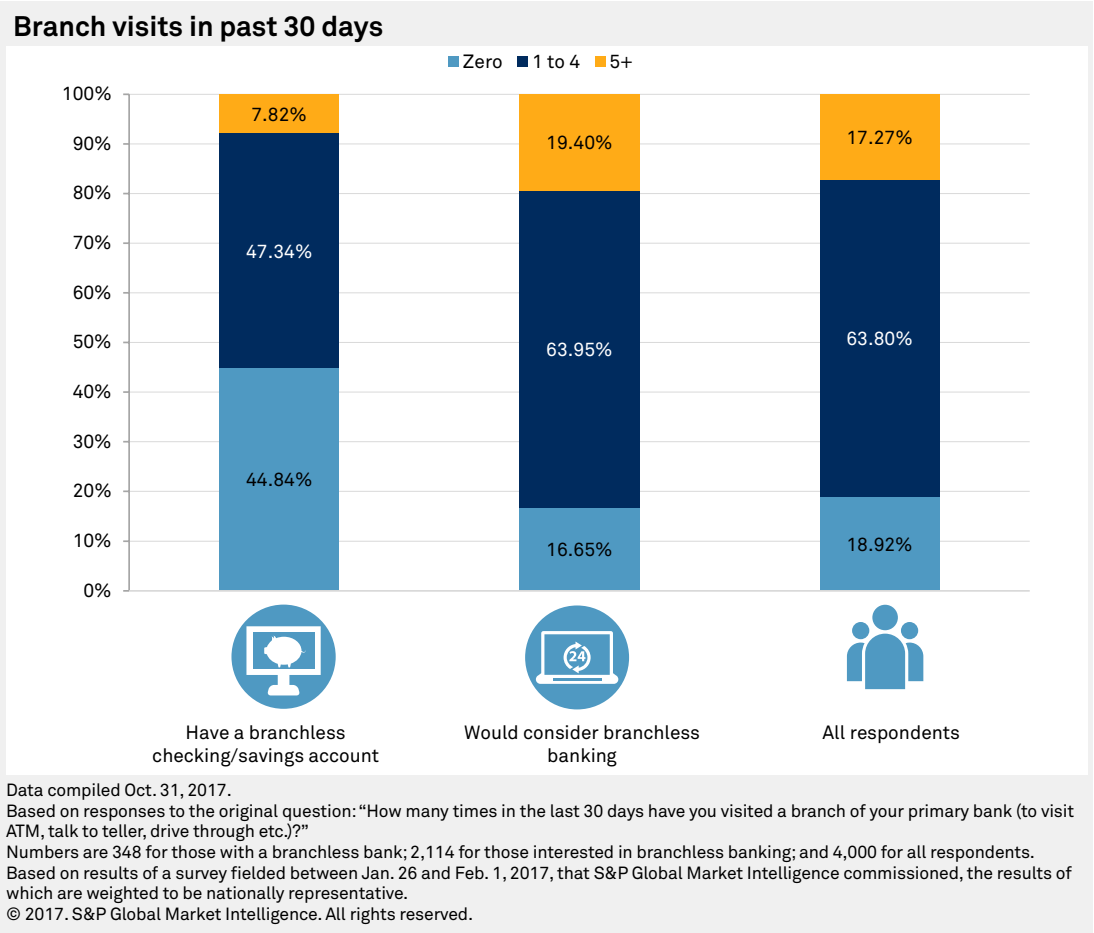
<style>
.page{position:relative;width:1094px;height:933px;background:#fff}
.page>*{position:absolute;margin:0;border:0;box-sizing:border-box;transform-origin:0 0}
.t1{font:700 28px "Akkurat Pro";color:#000}
.t2{font:19.07px/22.9px "Akkurat Pro";color:#000;text-align:center}
.t3{font:19.07px "Akkurat Pro";color:#fff}
.t4{font:17.5px/20.7px "Akkurat Pro";letter-spacing:-.01em;color:#000}
</style>
<div class="page">
<div style="left:1px;top:1px;width:1092px;height:932px;background:#f0f0f0"></div>
<div style="left:6px;top:46px;width:1082px;height:729px;background:#fff"></div>
<svg style="left:525px;top:605px;width:104px;height:104px"></svg>
<svg style="left:847px;top:605px;width:76px;height:84px"></svg>
<svg style="left:231px;top:604px;width:105px;height:105px"></svg>
<hr style="left:129px;top:541px;width:901px;height:1px;background:#d9d9d9">
<hr style="left:129px;top:491px;width:901px;height:1px;background:#d9d9d9">
<hr style="left:129px;top:441px;width:901px;height:1px;background:#d9d9d9">
<hr style="left:129px;top:392px;width:901px;height:1px;background:#d9d9d9">
<hr style="left:129px;top:342px;width:901px;height:1px;background:#d9d9d9">
<hr style="left:129px;top:292px;width:901px;height:1px;background:#d9d9d9">
<hr style="left:129px;top:243px;width:901px;height:1px;background:#d9d9d9">
<hr style="left:129px;top:193px;width:901px;height:1px;background:#d9d9d9">
<hr style="left:129px;top:144px;width:901px;height:1px;background:#d9d9d9">
<hr style="left:129px;top:94px;width:901px;height:1px;background:#d9d9d9">
<div style="left:219px;top:368px;width:120px;height:223px;background:#4f99c2"></div>
<div style="left:519px;top:508px;width:120px;height:83px;background:#4f99c2"></div>
<div style="left:819px;top:497px;width:120px;height:94px;background:#4f99c2"></div>
<div style="left:219px;top:133px;width:120px;height:235px;background:#002b5e"></div>
<div style="left:519px;top:190px;width:120px;height:318px;background:#002b5e"></div>
<div style="left:819px;top:180px;width:120px;height:317px;background:#002b5e"></div>
<div style="left:219px;top:94px;width:120px;height:39px;background:#ffab17"></div>
<div style="left:519px;top:94px;width:120px;height:96px;background:#ffab17"></div>
<div style="left:819px;top:94px;width:120px;height:86px;background:#ffab17"></div>
<hr style="left:128px;top:94px;width:2px;height:497px;background:#a6a6a6">
<hr style="left:129px;top:590px;width:901px;height:2px;background:#d9d9d9">
<div style="left:448px;top:56px;width:11px;height:11px;background:#4f99c2"></div>
<div style="left:517px;top:56px;width:11px;height:11px;background:#002b5e"></div>
<div style="left:595px;top:56px;width:10px;height:11px;background:#ffab17"></div>
<h1 class="t1" style="left:13px;top:9px;width:372px">Branch visits in past 30 days</h1>
<p class="t2" style="left:62px;top:82px;width:51px">100%</p>
<p class="t2" style="left:73px;top:132px;width:41px">90%</p>
<p class="t2" style="left:73px;top:181px;width:41px">80%</p>
<p class="t2" style="left:73px;top:231px;width:41px">70%</p>
<p class="t2" style="left:73px;top:281px;width:41px">60%</p>
<p class="t2" style="left:73px;top:330px;width:41px">50%</p>
<p class="t2" style="left:73px;top:380px;width:41px">40%</p>
<p class="t2" style="left:73px;top:430px;width:41px">30%</p>
<p class="t2" style="left:73px;top:479px;width:41px">20%</p>
<p class="t2" style="left:73px;top:529px;width:41px">10%</p>
<p class="t2" style="left:83px;top:579px;width:30px">0%</p>
<p class="t2" style="left:251px;top:103px;width:57px">7.82%</p>
<p class="t3" style="left:246px;top:240px;width:68px">47.34%</p>
<p class="t2" style="left:246px;top:468px;width:68px">44.84%</p>
<p class="t2" style="left:463px;top:49px;width:41px">Zero</p>
<p class="t2" style="left:532px;top:49px;width:50px">1 to 4</p>
<p class="t2" style="left:609px;top:49px;width:25px">5+</p>
<p class="t2" style="left:546px;top:131px;width:68px">19.40%</p>
<p class="t2" style="left:846px;top:126px;width:68px">17.27%</p>
<p class="t3" style="left:546px;top:338px;width:68px">63.95%</p>
<p class="t3" style="left:846px;top:327px;width:68px">63.80%</p>
<p class="t2" style="left:546px;top:538px;width:68px">16.65%</p>
<p class="t2" style="left:846px;top:533px;width:68px">18.92%</p>
<p class="t2" style="left:152px;top:721px;width:228px">Have a branchless checking/savings account</p>
<p class="t2" style="left:464px;top:721px;width:237px">Would consider branchless banking</p>
<p class="t2" style="left:822px;top:721px;width:139px">All respondents</p>
<p class="t4" style="left:6px;top:780px;width:1069px">Data compiled Oct. 31, 2017.<br>Based on responses to the original question: “How many times in the last 30 days have you visited a branch of your primary bank (to visit ATM, talk to teller, drive through etc.)?”<br>Numbers are 348 for those with a branchless bank; 2,114 for those interested in branchless banking; and 4,000 for all respondents.<br>Based on results of a survey fielded between Jan. 26 and Feb. 1, 2017, that S&amp;P Global Market Intelligence commissioned, the results of which are weighted to be nationally representative.<br>© 2017. S&amp;P Global Market Intelligence. All rights reserved.</p>
</div>
